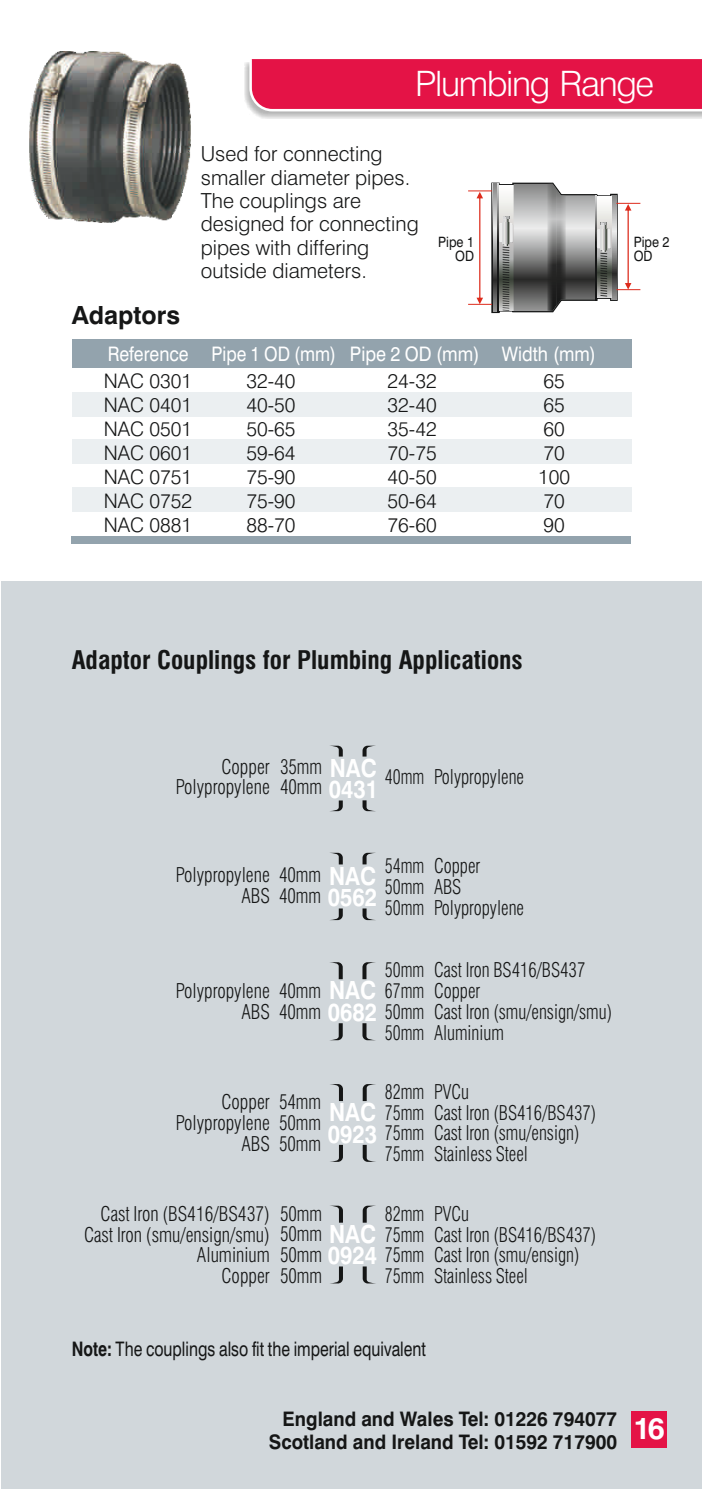
<style>
.page{position:relative;width:702px;height:1489px;background:#fff}
.page>*{position:absolute;margin:0;border:0;box-sizing:border-box;transform-origin:0 0}
.t1{font:300 35px "Swiss 721 BT";letter-spacing:-.035em;color:#fff}
.t2{font:700 condensed 25px "Swiss 721 BT";color:#151616}
.t3{font:700 25px/21.8px "Swiss 721 BT";color:#fff;scale:.87 1}
.t4{font:700 25px "Swiss 721 BT";color:#151616}
.t5{font:300 20.75px/23.2px "Swiss 721 BT";color:#151616}
.t6{font:300 condensed 20px/20.8px "Swiss 721 BT";color:#151616;scale:.9 1}
.t7{font:300 20px/24px "Swiss 721 BT";color:#151616;text-align:justify}
.t8{font:300 condensed 20px/20.8px "Swiss 721 BT";color:#151616;text-align:right;scale:.94 1}
.t9{font:300 condensed 20px/20.8px "Swiss 721 BT";color:#151616;text-align:justify;scale:.85 1}
.t10{font:700 20px/22.5px "Swiss 721 BT";color:#151616;scale:.94 1}
.t11{font:20px "Swiss 721 BT";color:#151616;scale:.79 1}
.t12{font:20px "Swiss 721 BT";color:#fff;scale:.89 1}
.t13{font:14.25px/13.8px "Swiss 721 BT";color:#151616;text-align:right;scale:.9 1}
.s1{font-weight:700}
</style>
<div class="page">
<div style="left:1px;top:581px;width:701px;height:907px;background:#d1d7db"></div>
<div style="left:72px;top:392px;width:559px;height:24px;background:#ebeff1"></div>
<div style="left:72px;top:440px;width:559px;height:24px;background:#ebeff1"></div>
<div style="left:72px;top:487px;width:559px;height:25px;background:#ebeff1"></div>
<div style="left:72px;top:339px;width:559px;height:29px;background:#93a3ad"></div>
<div style="left:72px;top:536px;width:559px;height:7px;background:#93a3ad"></div>
<img style="left:30px;top:52px;width:161px;height:170px">
<svg style="left:468px;top:182px;width:172px;height:132px"></svg>
<div style="left:244px;top:61px;width:458px;height:58px;background:#151616;opacity:.31"></div>
<svg style="left:248px;top:59px;width:454px;height:54px;background:#e32553"></svg>
<svg style="left:331px;top:800px;width:12px;height:11px"></svg>
<svg style="left:330px;top:745px;width:13px;height:11px"></svg>
<svg style="left:362px;top:800px;width:12px;height:11px"></svg>
<svg style="left:362px;top:1023px;width:11px;height:17px"></svg>
<svg style="left:362px;top:1266px;width:10px;height:17px"></svg>
<svg style="left:362px;top:1144px;width:9px;height:17px"></svg>
<svg style="left:333px;top:1266px;width:10px;height:17px"></svg>
<svg style="left:335px;top:1144px;width:8px;height:17px"></svg>
<svg style="left:362px;top:1205px;width:14px;height:17px"></svg>
<svg style="left:362px;top:1084px;width:14px;height:16px"></svg>
<svg style="left:330px;top:1205px;width:13px;height:17px"></svg>
<svg style="left:330px;top:1084px;width:13px;height:16px"></svg>
<svg style="left:362px;top:962px;width:14px;height:17px"></svg>
<svg style="left:330px;top:962px;width:13px;height:17px"></svg>
<svg style="left:332px;top:1023px;width:11px;height:17px"></svg>
<svg style="left:362px;top:852px;width:14px;height:12px"></svg>
<svg style="left:362px;top:908px;width:13px;height:12px"></svg>
<svg style="left:331px;top:908px;width:12px;height:12px"></svg>
<svg style="left:330px;top:852px;width:13px;height:12px"></svg>
<svg style="left:362px;top:745px;width:14px;height:11px"></svg>
<div style="left:630px;top:1410px;width:36px;height:37px;background:#e41346"></div>
<h1 class="t1" style="left:415px;top:70px;width:241px">Plumbing Range</h1>
<p class="t4" style="left:72px;top:305px;width:110px">Adaptors</p>
<p class="t5" style="left:201px;top:144px;width:219px">Used for connecting smaller diameter pipes.<br>The couplings are designed for connecting pipes with differing outside diameters.</p>
<p class="t13" style="left:438px;top:236px;width:41px">Pipe 1<br>OD</p>
<p class="t13" style="left:633px;top:236px;width:41px;text-align:left">Pipe 2<br>OD</p>
<p class="t12" style="left:108px;top:345px;width:550px">Reference Pipe 1 OD (mm) Pipe 2 OD (mm) Width (mm)</p>
<p class="t7" style="left:104px;top:370px;width:90px">NAC 0301<br>NAC 0401<br>NAC 0501<br>NAC 0601<br>NAC 0751<br>NAC 0752<br>NAC 0881</p>
<p class="t7" style="left:246px;top:370px;width:51px">32-40<br>40-50<br>50-65<br>59-64<br>75-90<br>75-90<br>88-70</p>
<p class="t7" style="left:387px;top:370px;width:51px">24-32<br>32-40<br>35-42<br>70-75<br>40-50<br>50-64<br>76-60</p>
<p class="t7" style="left:538px;top:370px;width:33px;text-align:left">65<br>65<br>60<br>70<br>100<br>70<br>90</p>
<p class="t2" style="left:72px;top:650px;width:452px">Adaptor Couplings for Plumbing Applications</p>
<p class="t3" style="left:329px;top:759px;width:58px">NAC<br>0431</p>
<p class="t8" style="left:176px;top:758px;width:101px">Copper<br>Polypropylene</p>
<p class="t9" style="left:385px;top:768px;width:165px">40mm Polypropylene</p>
<p class="t6" style="left:280px;top:758px;width:48px">35mm<br>40mm</p>
<p class="t8" style="left:176px;top:866px;width:101px">Polypropylene<br>ABS</p>
<p class="t6" style="left:279px;top:866px;width:48px">40mm<br>40mm</p>
<p class="t9" style="left:385px;top:857px;width:48px">54mm 50mm 50mm</p>
<p class="t6" style="left:434px;top:857px;width:102px">Copper<br>ABS<br>Polypropylene</p>
<p class="t3" style="left:328px;top:867px;width:58px">NAC<br>0562</p>
<p class="t8" style="left:176px;top:982px;width:101px">Polypropylene<br>ABS</p>
<p class="t6" style="left:279px;top:982px;width:48px">40mm<br>40mm</p>
<p class="t3" style="left:328px;top:981px;width:58px">NAC<br>0682</p>
<p class="t9" style="left:385px;top:961px;width:48px">50mm 67mm 50mm 50mm</p>
<p class="t6" style="left:434px;top:961px;width:199px">Cast Iron BS416/BS437<br>Copper<br>Cast Iron (smu/ensign/smu)<br>Aluminium</p>
<p class="t8" style="left:176px;top:1093px;width:101px">Copper<br>Polypropylene<br>ABS</p>
<p class="t9" style="left:385px;top:1083px;width:48px">82mm 75mm 75mm 75mm</p>
<p class="t6" style="left:434px;top:1083px;width:182px">PVCu<br>Cast Iron (BS416/BS437)<br>Cast Iron (smu/ensign)<br>Stainless Steel</p>
<p class="t6" style="left:279px;top:1093px;width:48px;text-align:justify">54mm 50mm 50mm</p>
<p class="t3" style="left:328px;top:1103px;width:58px">NAC<br>0923</p>
<p class="t8" style="left:84px;top:1205px;width:199px">Cast Iron (BS416/BS437)<br>Cast Iron (smu/ensign/smu)<br>Aluminium<br>Copper</p>
<p class="t6" style="left:280px;top:1204px;width:48px;text-align:justify">50mm 50mm 50mm 50mm</p>
<p class="t3" style="left:328px;top:1225px;width:58px">NAC<br>0924</p>
<p class="t9" style="left:385px;top:1205px;width:48px">82mm 75mm 75mm 75mm</p>
<p class="t6" style="left:434px;top:1205px;width:182px">PVCu<br>Cast Iron (BS416/BS437)<br>Cast Iron (smu/ensign)<br>Stainless Steel</p>
<p class="t11" style="left:72px;top:1340px;width:450px"><span class="s1">Note:</span> The couplings also fit the imperial equivalent</p>
<p class="t10" style="left:269px;top:1409px;width:423px;text-indent:14px">England and Wales Tel: 01226 794077<br>Scotland and Ireland Tel: 01592 717900 <sup>16</sup></p>
</div>
